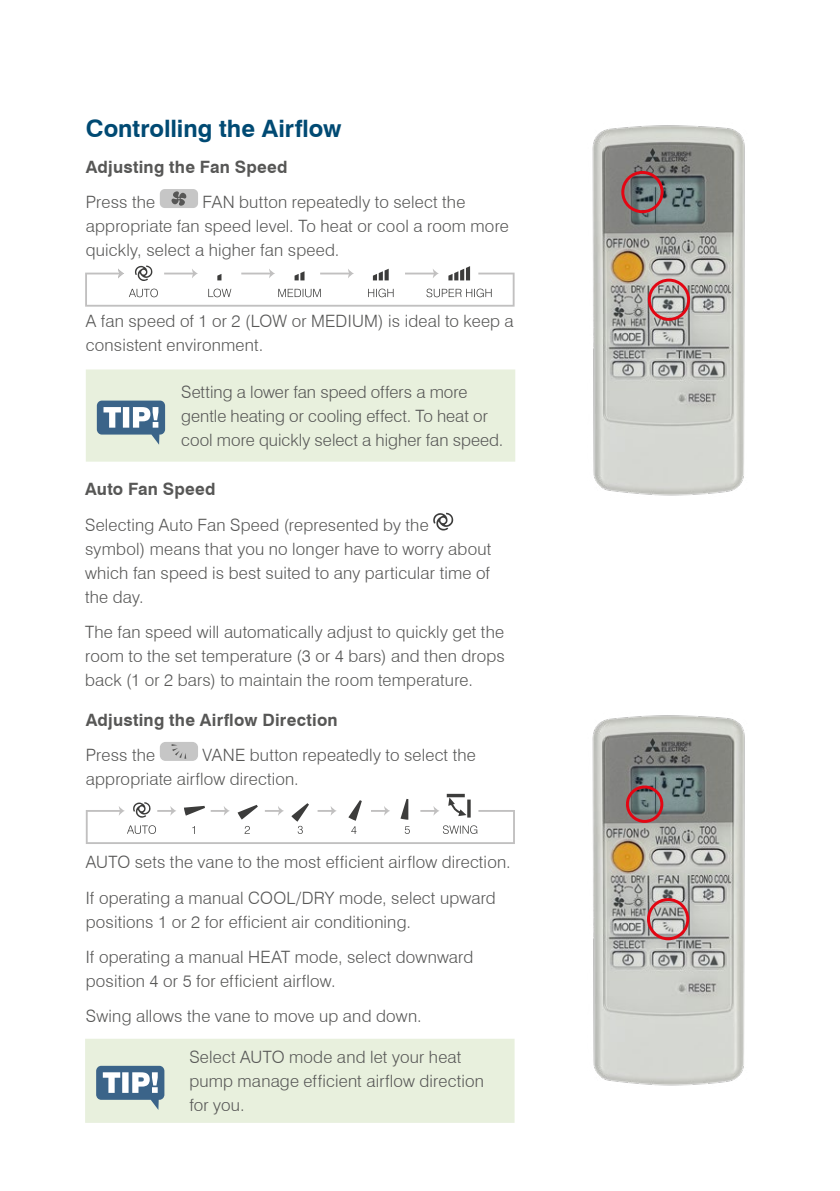
<style>
.page{position:relative;width:840px;height:1191px;background:#fff}
.page>*{position:absolute;margin:0;border:0;box-sizing:border-box;transform-origin:0 0}
.t1{font:700 24px "Swiss 721 BT";color:#004a73}
.t2{font:300 17px/24px "Swiss 721 BT";letter-spacing:.01em;color:#575756}
.t3{font:700 17px "Swiss 721 BT";letter-spacing:.015em;color:#575756}
</style>
<div class="page">
<div style="left:160px;top:189px;width:38px;height:19px;background:#c6c6c6;border-radius:5px"></div>
<svg style="left:171px;top:191px;width:16px;height:15px"></svg>
<div style="left:160px;top:742px;width:38px;height:19px;background:#c6c6c6;border-radius:6px"></div>
<svg style="left:171px;top:744px;width:15px;height:14px"></svg>
<svg style="left:433px;top:512px;width:20px;height:18px"></svg>
<img style="left:592px;top:715px;width:153px;height:371px">
<div style="left:646px;top:898px;width:43px;height:42px;border:3px solid #e30613;border-radius:50%"></div>
<div style="left:625px;top:785px;width:38px;height:38px;border:3px solid #e30613;border-radius:50%"></div>
<img style="left:592px;top:125px;width:153px;height:371px">
<div style="left:647px;top:279px;width:42px;height:42px;border:3px solid #e30613;border-radius:50%"></div>
<div style="left:621px;top:171px;width:42px;height:42px;border:3px solid #e30613;border-radius:50%"></div>
<svg style="left:85px;top:265px;width:429px;height:42px"></svg>
<hr style="left:446px;top:794px;width:18px;height:3px;background:#3c3c3b">
<svg style="left:86px;top:797px;width:428px;height:47px"></svg>
<svg style="left:86px;top:369px;width:429px;height:92px;background:#e1eada"></svg>
<div style="left:85px;top:1039px;width:429px;height:83px;background:#e8f0dd"></div>
<h1 class="t1" style="left:86px;top:112px;width:257px">Controlling the Airflow</h1>
<p class="t3" style="left:86px;top:155px;width:203px">Adjusting the Fan Speed</p>
<p class="t2" style="left:86px;top:190px;width:71px">Press the</p>
<p class="t2" style="left:86px;top:190px;width:424px;text-indent:117px">FAN button repeatedly to select the appropriate fan speed level. To heat or cool a room more quickly, select a higher fan speed.</p>
<p class="t2" style="left:86px;top:308px;width:429px">A fan speed of 1 or 2 (LOW or MEDIUM) is ideal to keep a consistent environment.</p>
<p class="t2" style="left:181px;top:380px;width:323px">Setting a lower fan speed offers a more gentle heating or cooling effect. To heat or cool more quickly select a higher fan speed.</p>
<p class="t3" style="left:85px;top:477px;width:132px">Auto Fan Speed</p>
<p class="t2" style="left:85px;top:512px;width:407px">Selecting Auto Fan Speed (represented by the symbol) means that you no longer have to worry about which fan speed is best suited to any particular time of the day.</p>
<p class="t2" style="left:85px;top:619px;width:421px;text-align:justify">The fan speed will automatically adjust to quickly get the room to the set temperature (3 or 4 bars) and then drops back (1 or 2 bars) to maintain the room temperature.</p>
<p class="t3" style="left:86px;top:707px;width:253px">Adjusting the Airflow Direction</p>
<p class="t2" style="left:86px;top:742px;width:71px">Press the</p>
<p class="t2" style="left:86px;top:742px;width:391px;text-indent:117px">VANE button repeatedly to select the appropriate airflow direction.</p>
<p class="t2" style="left:86px;top:844px;width:426px;line-height:35.4px">AUTO sets the vane to the most efficient airflow direction.<br>If operating a manual COOL/DRY mode, select upward</p>
<p class="t2" style="left:86px;top:903px;width:389px;line-height:35.4px">positions 1 or 2 for efficient air conditioning.<br>If operating a manual HEAT mode, select downward</p>
<p class="t2" style="left:86px;top:963px;width:337px;line-height:35.4px">position 4 or 5 for efficient airflow.<br>Swing allows the vane to move up and down.</p>
<p class="t2" style="left:189px;top:1045px;width:296px">Select AUTO mode and let your heat pump manage efficient airflow direction for you.</p>
</div>
